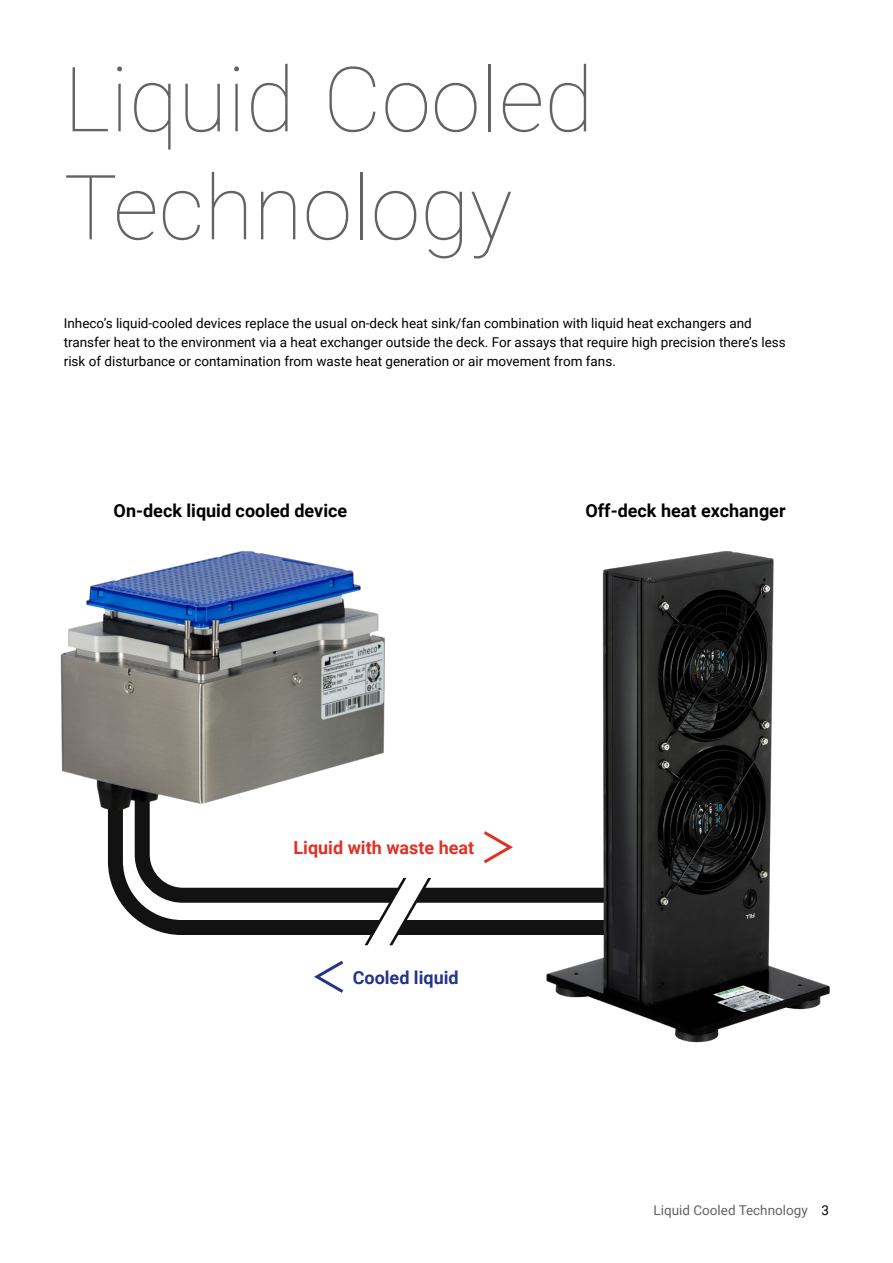
<style>
.page{position:relative;width:893px;height:1263px;background:#fff}
.page>*{position:absolute;margin:0;border:0;box-sizing:border-box;transform-origin:0 0}
.t1{font:100 90px/108px "Roboto";color:#646363}
.t2{font:700 18px "Roboto";color:#000}
.t3{font:700 18px "Roboto";color:#de3227}
.t4{font:700 18px "Roboto";color:#243588}
.t5{font:13.5px/18.9px "Roboto";color:#000}
.t6{font:13.5px "Roboto";color:#646363}
.s1{color:#000}
</style>
<div class="page">
<svg style="left:107px;top:840px;width:386px;height:95px"></svg>
<img style="left:60px;top:551px;width:325px;height:289px">
<img style="left:493px;top:551px;width:337px;height:492px">
<svg style="left:480px;top:828px;width:36px;height:38px"></svg>
<svg style="left:314px;top:960px;width:30px;height:33px"></svg>
<svg style="left:361px;top:875px;width:73px;height:71px"></svg>
<h1 class="t1" style="left:64px;top:42px;width:531px">Liquid Cooled<br>Technology</h1>
<p class="t5" style="left:64px;top:314px;width:723px">Inheco’s liquid-cooled devices replace the usual on-deck heat sink/fan combination with liquid heat exchangers and transfer heat to the environment via a heat exchanger outside the deck. For assays that require high precision there’s less risk of disturbance or contamination from waste heat generation or air movement from fans.</p>
<h2 class="t2" style="left:114px;top:498px;width:235px">On-deck liquid cooled device</h2>
<h2 class="t2" style="left:585px;top:498px;width:202px">Off-deck heat exchanger</h2>
<h2 class="t3" style="left:294px;top:835px;width:182px">Liquid with waste heat</h2>
<h2 class="t4" style="left:353px;top:964px;width:107px">Cooled liquid</h2>
<p class="t6" style="left:653px;top:1200px;width:177px">Liquid Cooled Technology <span class="s1">3</span></p>
</div>
